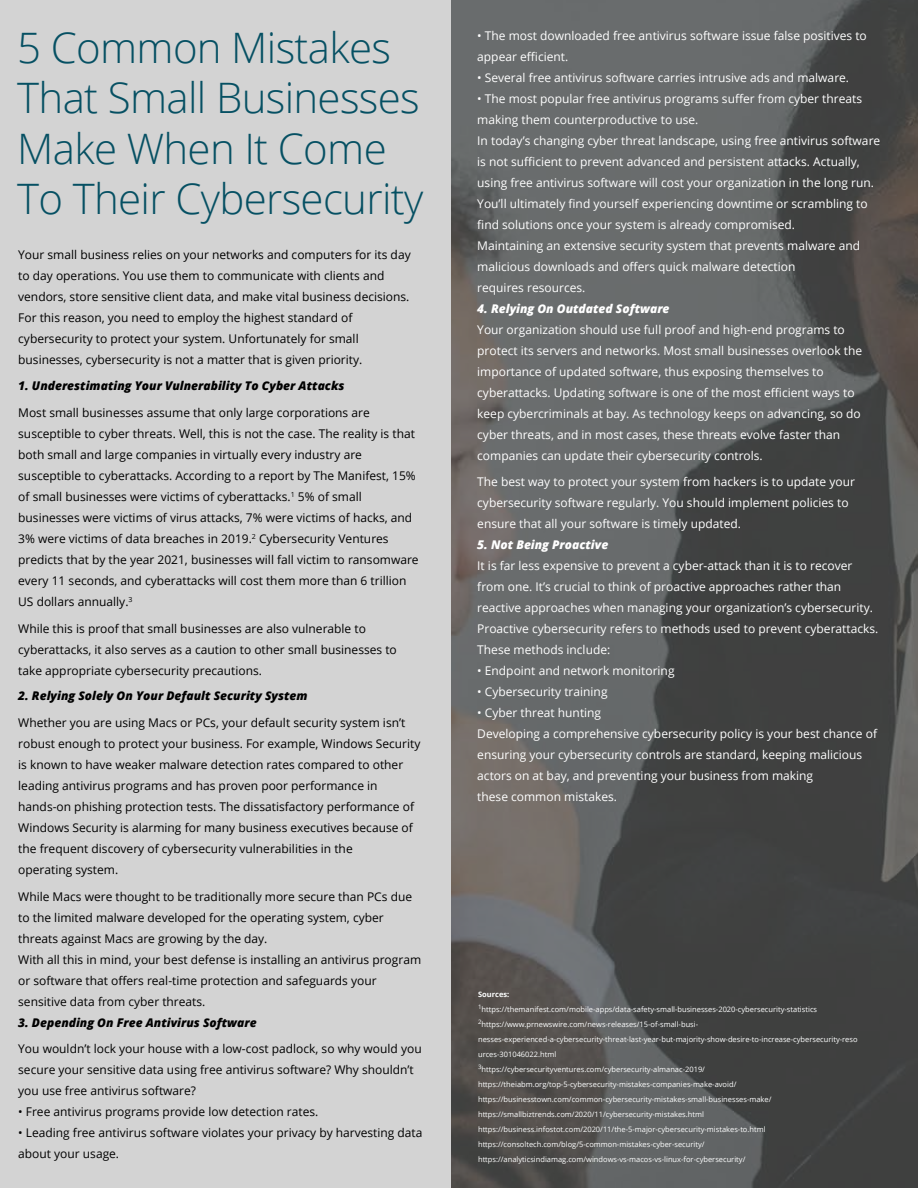
<style>
.page{position:relative;width:918px;height:1188px;background:#fff}
.page>*{position:absolute;margin:0;border:0;box-sizing:border-box;transform-origin:0 0}
.t1{font:300 42px/50.4px "Open Sans";letter-spacing:-.015em;color:#086178}
.t2{font:12px/21px "Open Sans";color:#000}
.t3{font:12px/21px "Open Sans";color:#fff}
.t4{font:12px/21px "Open Sans";color:#020202}
.t5{font:italic 800 12px "Open Sans";color:#000}
.t6{font:italic 800 12px "Open Sans";color:#fff}
.t7{font:italic 800 12px "Open Sans";color:#020202}
.t8{font:7.5px/15px "Open Sans";color:#fdfefe}
.t9{font:700 7.5px "Open Sans";color:#fdfefe}
.t10{font:6.15px "Open Sans";color:#fdfefe}
</style>
<div class="page">
<div style="left:0;top:0;width:451px;height:1188px;background:#d3d3d3"></div>
<img style="left:451px;top:0;width:467px;height:1188px">
<h1 class="t1" style="left:17px;top:21px;width:408px">5 Common Mistakes<br>That Small Businesses<br>Make When It Come<br>To Their Cybersecurity</h1>
<p class="t3" style="left:477px;top:25px;width:391px">• The most downloaded free antivirus software issue false positives to appear efficient.</p>
<p class="t3" style="left:477px;top:67px;width:373px">• Several free antivirus software carries intrusive ads and malware.</p>
<p class="t3" style="left:477px;top:88px;width:405px">• The most popular free antivirus programs suffer from cyber threats making them counterproductive to use.<br>In today’s changing cyber threat landscape, using free antivirus software is not sufficient to prevent advanced and persistent attacks. Actually, using free antivirus software will cost your organization in the long run.<br>You’ll ultimately find yourself experiencing downtime or scrambling to find solutions once your system is already compromised.<br>Maintaining an extensive security system that prevents malware and malicious downloads and offers quick malware detection<br>requires resources.</p>
<p class="t6" style="left:477px;top:300px;width:194px">4. Relying On Outdated Software</p>
<p class="t3" style="left:477px;top:319px;width:386px">Your organization should use full proof and high-end programs to protect its servers and networks. Most small businesses overlook the importance of updated software, thus exposing themselves to cyberattacks. Updating software is one of the most efficient ways to keep cybercriminals at bay. As technology keeps on advancing, so do cyber threats, and in most cases, these threats evolve faster than companies can update their cybersecurity controls.</p>
<p class="t3" style="left:477px;top:471px;width:379px">The best way to protect your system from hackers is to update your cybersecurity software regularly. You should implement policies to ensure that all your software is timely updated.</p>
<p class="t6" style="left:477px;top:535px;width:133px">5. Not Being Proactive</p>
<p class="t3" style="left:477px;top:555px;width:403px">It is far less expensive to prevent a cyber-attack than it is to recover from one. It’s crucial to think of proactive approaches rather than reactive approaches when managing your organization’s cybersecurity.<br>Proactive cybersecurity refers to methods used to prevent cyberattacks.<br>These methods include:</p>
<p class="t3" style="left:477px;top:660px;width:199px">• Endpoint and network monitoring</p>
<p class="t3" style="left:477px;top:681px;width:132px">• Cybersecurity training</p>
<p class="t3" style="left:477px;top:702px;width:401px">• Cyber threat hunting<br>Developing a comprehensive cybersecurity policy is your best chance of ensuring your cybersecurity controls are standard, keeping malicious actors on at bay, and preventing your business from making<br>these common mistakes.</p>
<p class="t2" style="left:18px;top:244px;width:394px">Your small business relies on your networks and computers for its day to day operations. You use them to communicate with clients and vendors, store sensitive client data, and make vital business decisions.<br>For this reason, you need to employ the highest standard of cybersecurity to protect your system. Unfortunately for small businesses, cybersecurity is not a matter that is given priority.</p>
<p class="t5" style="left:18px;top:376px;width:328px">1. Underestimating Your Vulnerability To Cyber Attacks</p>
<p class="t2" style="left:18px;top:402px;width:402px">Most small businesses assume that only large corporations are susceptible to cyber threats. Well, this is not the case. The reality is that both small and large companies in virtually every industry are susceptible to cyberattacks. According to a report by The Manifest, 15% of small businesses were victims of cyberattacks.<sup>1</sup> 5% of small businesses were victims of virus attacks, 7% were victims of hacks, and 3% were victims of data breaches in 2019.<sup>2</sup> Cybersecurity Ventures predicts that by the year 2021, businesses will fall victim to ransomware every 11 seconds, and cyberattacks will cost them more than 6 trillion US dollars annually.<sup>3</sup></p>
<p class="t2" style="left:18px;top:618px;width:380px">While this is proof that small businesses are also vulnerable to cyberattacks, it also serves as a caution to other small businesses to take appropriate cybersecurity precautions.</p>
<p class="t5" style="left:18px;top:687px;width:291px">2. Relying Solely On Your Default Security System</p>
<p class="t2" style="left:18px;top:712px;width:404px">Whether you are using Macs or PCs, your default security system isn’t robust enough to protect your business. For example, Windows Security is known to have weaker malware detection rates compared to other leading antivirus programs and has proven poor performance in hands-on phishing protection tests. The dissatisfactory performance of Windows Security is alarming for many business executives because of the frequent discovery of cybersecurity vulnerabilities in the<br>operating system.</p>
<p class="t2" style="left:18px;top:886px;width:404px">While Macs were thought to be traditionally more secure than PCs due to the limited malware developed for the operating system, cyber threats against Macs are growing by the day.<br>With all this in mind, your best defense is installing an antivirus program or software that offers real-time protection and safeguards your</p>
<p class="t4" style="left:18px;top:991px;width:189px">sensitive data from cyber threats.</p>
<p class="t7" style="left:18px;top:1014px;width:240px">3. Depending On Free Antivirus Software</p>
<p class="t4" style="left:18px;top:1038px;width:405px">You wouldn’t lock your house with a low-cost padlock, so why would you secure your sensitive data using free antivirus software? Why shouldn’t you use free antivirus software?</p>
<p class="t4" style="left:18px;top:1101px;width:302px">• Free antivirus programs provide low detection rates.</p>
<p class="t4" style="left:18px;top:1122px;width:406px">• Leading free antivirus software violates your privacy by harvesting data about your usage.</p>
<p class="t9" style="left:478px;top:989px;width:33px">Sources:</p>
<p class="t10" style="left:478px;top:1002px;width:5px">1</p>
<p class="t8" style="left:482px;top:1002px;width:337px">https://themanifest.com/mobile-apps/data-safety-small-businesses-2020-cybersecurity-statistics</p>
<p class="t10" style="left:478px;top:1017px;width:5px">2</p>
<p class="t8" style="left:478px;top:1017px;width:381px;text-indent:3px">https://www.prnewswire.com/news-releases/15-of-small-busi&shy;nesses-experienced-a-cybersecurity-threat-last-year-but-majority-show-desire-to-increase-cybersecurity-reso urces-301046022.html</p>
<p class="t10" style="left:478px;top:1062px;width:5px">3</p>
<p class="t8" style="left:478px;top:1062px;width:295px;text-indent:4px">https://cybersecurityventures.com/cybersecurity-almanac-2019/ https://theiabm.org/top-5-cybersecurity-mistakes-companies-make-avoid/ https://businesstown.com/common-cybersecurity-mistakes-small-businesses-make/ https://smallbiztrends.com/2020/11/cybersecurity-mistakes.html https://business.infostot.com/2020/11/the-5-major-cybersecurity-mistakes-to.html https://consoltech.com/blog/5-common-mistakes-cyber-security/ https://analyticsindiamag.com/windows-vs-macos-vs-linux-for-cybersecurity/</p>
</div>
